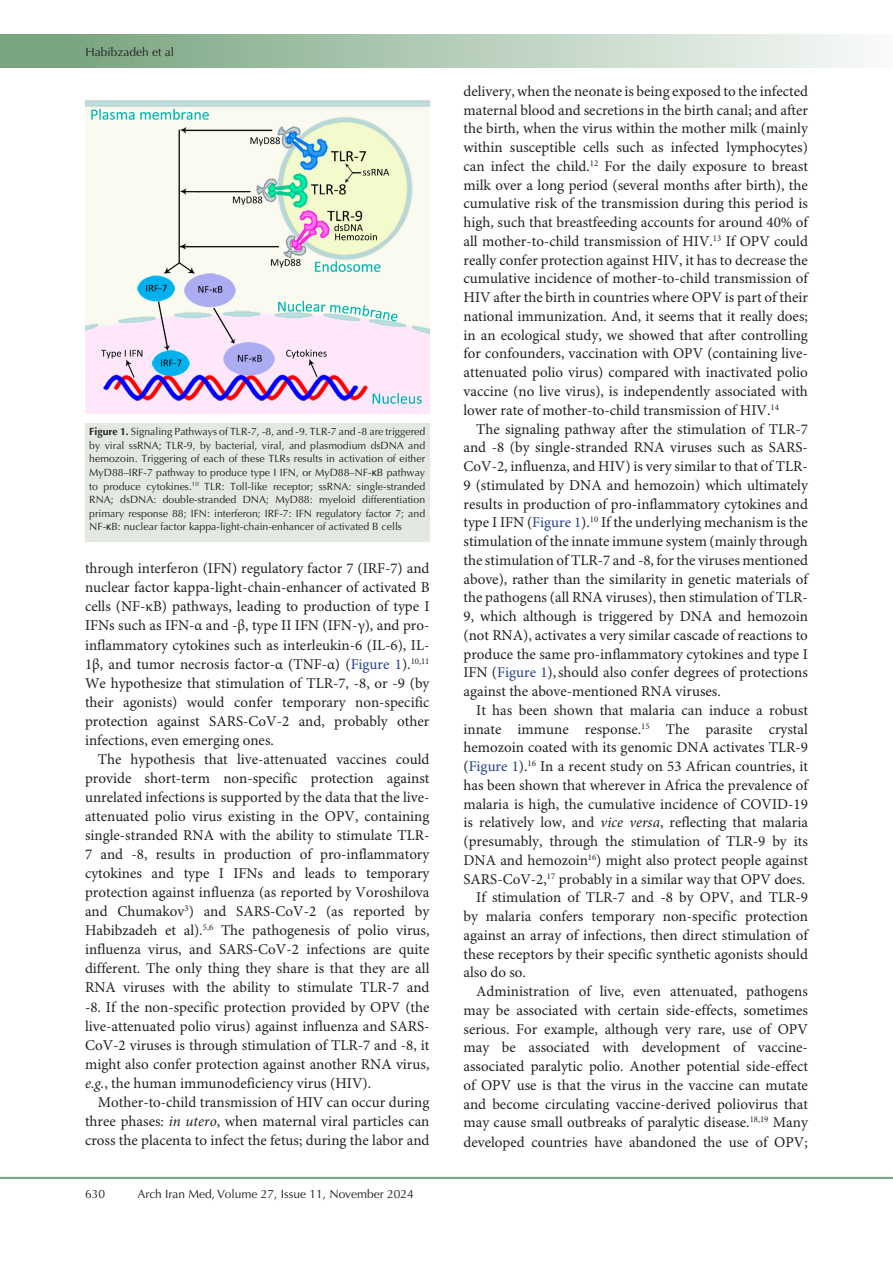
<style>
.page{position:relative;width:893px;height:1263px;background:#fff}
.page>*{position:absolute;margin:0;border:0;box-sizing:border-box;transform-origin:0 0}
.t1{font:15px/18.8px "Minion Pro";color:#231f20;text-align:justify}
.t2{font:12px "Optima LT Std";color:#231f20}
.t3{font:10.5px/13.5px "Optima LT Std";color:#231f20;text-align:justify}
.s1{font-weight:700}
.s2{font-family:"Arial"}
.s3{color:#253f8e}
.s4{font-style:italic}
</style>
<div class="page">
<div style="left:0;top:1177px;width:893px;height:2px;background:#0099e5;border:1px solid #7aa581"></div>
<div style="left:0;top:35px;width:893px;height:33px;background:linear-gradient(to right,#719f78,#f9fbf9)"></div>
<div style="left:85px;top:423px;width:344px;height:119px;background:#e3e8e1"></div>
<img style="left:85px;top:100px;width:344px;height:313px">
<p class="t2" style="left:85px;top:45px;width:90px">Habibzadeh et al</p>
<p class="t3" style="left:89px;top:425px;width:337px"><span class="s1">Figure 1.</span> Signaling Pathways of TLR-7, -8, and -9. TLR-7 and -8 are triggered by viral ssRNA; TLR-9, by bacterial, viral, and plasmodium dsDNA and hemozoin. Triggering of each of these TLRs results in activation of either MyD88–IRF-7 pathway to produce type I IFN, or MyD88–NF-<span class="s2">κ</span>B pathway to produce cytokines.<sup>10</sup> TLR: Toll-like receptor; ssRNA: single-stranded RNA; dsDNA: double-stranded DNA; MyD88: myeloid differentiation primary response 88; IFN: interferon; IRF-7: IFN regulatory factor 7; and NF-<span class="s2">κ</span>B: nuclear factor kappa-light-chain-enhancer of activated B cells</p>
<p class="t1" style="left:85px;top:560px;width:346px">through interferon (IFN) regulatory factor 7 (IRF-7) and nuclear factor kappa-light-chain-enhancer of activated B cells (NF-κB) pathways, leading to production of type I IFNs such as IFN-α and -β, type II IFN (IFN-γ), and pro&shy;inflammatory cytokines such as interleukin-6 (IL-6), IL-1β, and tumor necrosis factor-α (TNF-α) (<span class="s3">Figure 1</span>).<sup>10,11<br></sup>We hypothesize that stimulation of TLR-7, -8, or -9 (by their agonists) would confer temporary non-specific protection against SARS-CoV-2 and, probably other infections, even emerging ones.</p>
<p class="t1" style="left:85px;top:750px;width:346px;text-indent:13px">The hypothesis that live-attenuated vaccines could provide short-term non-specific protection against unrelated infections is supported by the data that the live&shy;attenuated polio virus existing in the OPV, containing single-stranded RNA with the ability to stimulate TLR-7 and -8, results in production of pro-inflammatory cytokines and type I IFNs and leads to temporary protection against influenza (as reported by Voroshilova and Chumakov<sup>3</sup>) and SARS-CoV-2 (as reported by Habibzadeh et al)<span class="s4">.</span><sup>5,6</sup> The pathogenesis of polio virus, influenza virus, and SARS-CoV-2 infections are quite different. The only thing they share is that they are all RNA viruses with the ability to stimulate TLR-7 and -8. If the non-specific protection provided by OPV (the live-attenuated polio virus) against influenza and SARS-CoV-2 viruses is through stimulation of TLR-7 and -8, it might also confer protection against another RNA virus, <span class="s4">e.g.</span>, the human immunodeficiency virus (HIV).</p>
<p class="t1" style="left:85px;top:1093px;width:346px;text-indent:13px">Mother-to-child transmission of HIV can occur during three phases: <span class="s4">in utero</span>, when maternal viral particles can cross the placenta to infect the fetus; during the labor and</p>
<p class="t2" style="left:85px;top:1187px;width:22px">630</p>
<p class="t2" style="left:138px;top:1187px;width:278px">Arch Iran Med, Volume 27, Issue 11, November 2024</p>
<p class="t1" style="left:463px;top:82px;width:346px">delivery, when the neonate is being exposed to the infected maternal blood and secretions in the birth canal; and after the birth, when the virus within the mother milk (mainly within susceptible cells such as infected lymphocytes) can infect the child.<sup>12</sup> For the daily exposure to breast milk over a long period (several months after birth), the cumulative risk of the transmission during this period is high, such that breastfeeding accounts for around 40% of all mother-to-child transmission of HIV.<sup>13</sup> If OPV could really confer protection against HIV, it has to decrease the cumulative incidence of mother-to-child transmission of HIV after the birth in countries where OPV is part of their national immunization. And, it seems that it really does; in an ecological study, we showed that after controlling for confounders, vaccination with OPV (containing live&shy;attenuated polio virus) compared with inactivated polio vaccine (no live virus), is independently associated with lower rate of mother-to-child transmission of HIV.<sup>14</sup></p>
<p class="t1" style="left:463px;top:420px;width:346px;text-indent:13px">The signaling pathway after the stimulation of TLR-7 and -8 (by single-stranded RNA viruses such as SARS-CoV-2, influenza, and HIV) is very similar to that of TLR-9 (stimulated by DNA and hemozoin) which ultimately results in production of pro-inflammatory cytokines and type I IFN (<span class="s3">Figure 1</span>).<sup>10</sup> If the underlying mechanism is the stimulation of the innate immune system (mainly through the stimulation of TLR-7 and -8, for the viruses mentioned above), rather than the similarity in genetic materials of the pathogens (all RNA viruses), then stimulation of TLR-9, which although is triggered by DNA and hemozoin (not RNA), activates a very similar cascade of reactions to produce the same pro-inflammatory cytokines and type I IFN (<span class="s3">Figure 1</span>),should also confer degrees of protections against the above-mentioned RNA viruses.</p>
<p class="t1" style="left:463px;top:701px;width:346px;text-indent:13px">It has been shown that malaria can induce a robust innate immune response.<sup>15</sup> The parasite crystal hemozoin coated with its genomic DNA activates TLR-9 (<span class="s3">Figure 1</span>).<sup>16</sup> In a recent study on 53 African countries, it has been shown that wherever in Africa the prevalence of malaria is high, the cumulative incidence of COVID-19 is relatively low, and <span class="s4">vice versa</span>, reflecting that malaria (presumably, through the stimulation of TLR-9 by its DNA and hemozoin<sup>16</sup>) might also protect people against SARS-CoV-2,<sup>17</sup> probably in a similar way that OPV does.</p>
<p class="t1" style="left:463px;top:889px;width:346px;text-indent:13px">If stimulation of TLR-7 and -8 by OPV, and TLR-9 by malaria confers temporary non-specific protection against an array of infections, then direct stimulation of these receptors by their specific synthetic agonists should also do so.</p>
<p class="t1" style="left:463px;top:982px;width:346px;text-indent:13px">Administration of live, even attenuated, pathogens may be associated with certain side-effects, sometimes serious. For example, although very rare, use of OPV may be associated with development of vaccine&shy;associated paralytic polio. Another potential side-effect of OPV use is that the virus in the vaccine can mutate and become circulating vaccine-derived poliovirus that may cause small outbreaks of paralytic disease.<sup>18,19</sup> Many developed countries have abandoned the use of OPV;</p>
</div>
